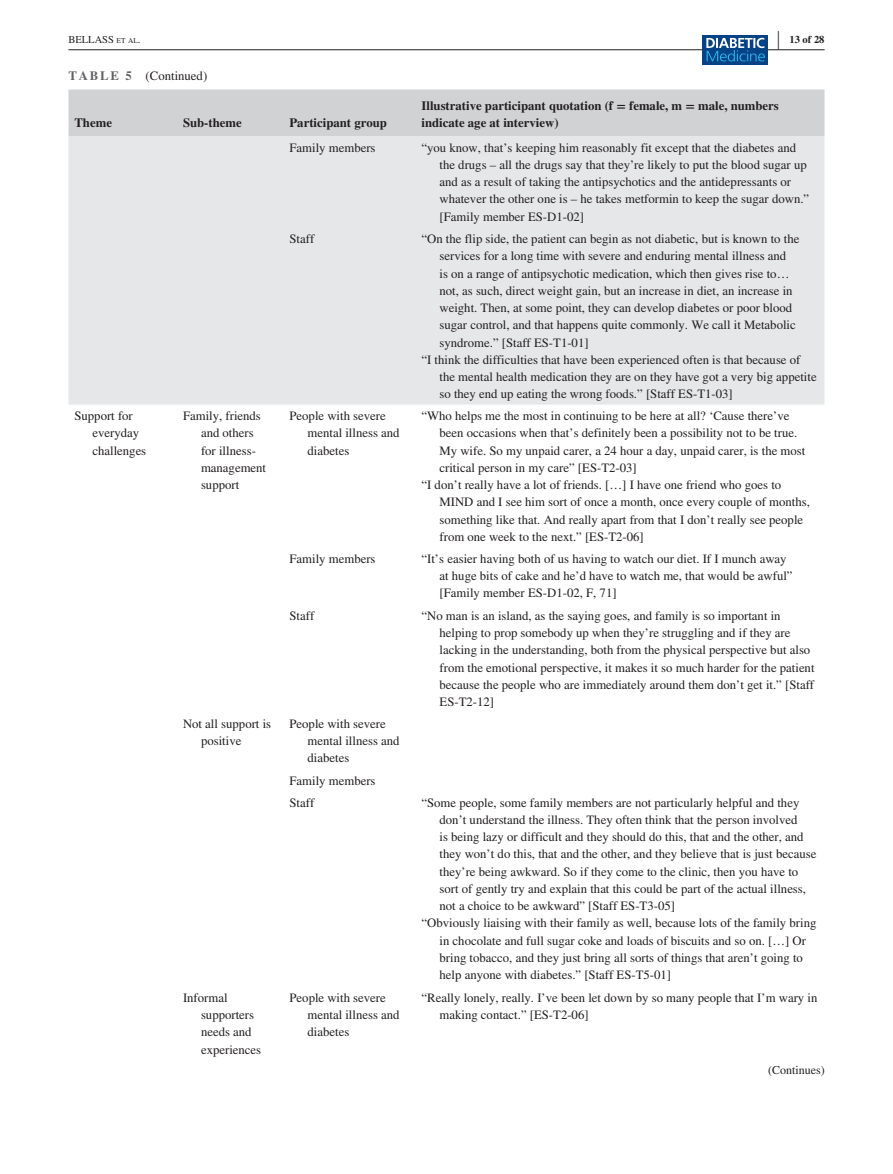
<style>
.page{position:relative;width:893px;height:1174px;background:#fff}
.page>*{position:absolute;margin:0;border:0;box-sizing:border-box;transform-origin:0 0}
.t1{font:700 25.95px "STIX";color:#231f20;scale:.36 1}
.t2{font:12.75px/17.2px "STIX";color:#231f20}
.t3{font:700 12.75px/17.2px "STIX";color:#231f20}
.t4{font:12px "STIX";color:#231f20}
.t5{font:10.5px "STIX";color:#231f20}
.t6{font:700 10.5px "STIX";color:#231f20}
.s1{font-size:7.35px}
.s2{font-weight:700;color:#636366}
</style>
<div class="page">
<hr style="left:68px;top:49px;width:756px;height:1px;background:#231f20">
<div style="left:702px;top:35px;width:66px;height:30px;background:#054286"></div>
<svg style="left:706px;top:38px;width:59px;height:23px"></svg>
<div style="left:68px;top:89px;width:756px;height:47px;background:#d1d2d4"></div>
<div style="left:68px;top:136px;width:756px;height:268px;background:#e6e7e9"></div>
<h1 class="t1" style="left:778px;top:24px;width:7px">|</h1>
<p class="t5" style="left:68px;top:32px;width:74px">BELLASS <span class="s1">et al</span> .</p>
<p class="t6" style="left:789px;top:33px;width:36px">13 of 28</p>
<p class="t2" style="left:68px;top:68px;width:140px"><span class="s2">TABLE 5</span> (Continued)</p>
<p class="t3" style="left:74px;top:114px;width:39px">Theme</p>
<p class="t3" style="left:183px;top:114px;width:60px">Sub-theme</p>
<p class="t3" style="left:289px;top:114px;width:99px">Participant group</p>
<p class="t3" style="left:421px;top:96px;width:359px">Illustrative participant quotation (f = female, m = male, numbers indicate age at interview)</p>
<p class="t2" style="left:289px;top:139px;width:88px">Family members</p>
<p class="t2" style="left:440px;top:139px;width:371px;text-indent:-18px">“you know, that’s keeping him reasonably fit except that the diabetes and the drugs – all the drugs say that they’re likely to put the blood sugar up and as a result of taking the antipsychotics and the antidepressants or whatever the other one is – he takes metformin to keep the sugar down.” [Family member ES-D1-02]</p>
<p class="t2" style="left:289px;top:231px;width:26px">Staff</p>
<p class="t2" style="left:421px;top:231px;width:379px">“On the flip side, the patient can begin as not diabetic, but is known to the</p>
<p class="t2" style="left:440px;top:248px;width:348px">services for a long time with severe and enduring mental illness and</p>
<p class="t2" style="left:440px;top:265px;width:351px">is on a range of antipsychotic medication, which then gives rise to…</p>
<p class="t2" style="left:440px;top:283px;width:355px">not, as such, direct weight gain, but an increase in diet, an increase in</p>
<p class="t2" style="left:440px;top:300px;width:354px">weight. Then, at some point, they can develop diabetes or poor blood</p>
<p class="t2" style="left:440px;top:317px;width:358px">sugar control, and that happens quite commonly. We call it Metabolic</p>
<p class="t2" style="left:440px;top:334px;width:151px">syndrome.” [Staff ES-T1-01]</p>
<p class="t2" style="left:421px;top:352px;width:380px">“I think the difficulties that have been experienced often is that because of</p>
<p class="t2" style="left:440px;top:369px;width:379px">the mental health medication they are on they have got a very big appetite</p>
<p class="t2" style="left:440px;top:386px;width:295px">so they end up eating the wrong foods.” [Staff ES-T1-03]</p>
<p class="t2" style="left:92px;top:408px;width:55px;text-indent:-18px">Support for everyday challenges</p>
<p class="t2" style="left:201px;top:408px;width:67px;text-indent:-18px">Family, friends and others for illness&shy;management support</p>
<p class="t2" style="left:308px;top:408px;width:94px;text-indent:-18px">People with severe mental illness and diabetes</p>
<p class="t2" style="left:421px;top:408px;width:369px">“Who helps me the most in continuing to be here at all? ‘Cause there’ve</p>
<p class="t2" style="left:440px;top:425px;width:359px">been occasions when that’s definitely been a possibility not to be true.</p>
<p class="t2" style="left:440px;top:442px;width:367px">My wife. So my unpaid carer, a 24 hour a day, unpaid carer, is the most</p>
<p class="t2" style="left:440px;top:460px;width:199px">critical person in my care” [ES-T2-03]</p>
<p class="t2" style="left:421px;top:477px;width:361px">“I don’t really have a lot of friends. […] I have one friend who goes to</p>
<p class="t2" style="left:440px;top:494px;width:372px">MIND and I see him sort of once a month, once every couple of months,</p>
<p class="t2" style="left:440px;top:511px;width:365px">something like that. And really apart from that I don’t really see people</p>
<p class="t2" style="left:440px;top:529px;width:206px">from one week to the next.” [ES-T2-06]</p>
<p class="t2" style="left:289px;top:550px;width:88px">Family members</p>
<p class="t2" style="left:440px;top:550px;width:355px;text-indent:-18px">“It’s easier having both of us having to watch our diet. If I munch away at huge bits of cake and he’d have to watch me, that would be awful” [Family member ES-D1-02, F, 71]</p>
<p class="t2" style="left:289px;top:607px;width:26px">Staff</p>
<p class="t2" style="left:440px;top:607px;width:377px;text-indent:-18px">“No man is an island, as the saying goes, and family is so important in helping to prop somebody up when they’re struggling and if they are lacking in the understanding, both from the physical perspective but also from the emotional perspective, it makes it so much harder for the patient because the people who are immediately around them don’t get it.” [Staff ES-T2-12]</p>
<p class="t2" style="left:201px;top:716px;width:72px;text-indent:-18px">Not all support is positive</p>
<p class="t2" style="left:308px;top:716px;width:94px;text-indent:-18px">People with severe mental illness and diabetes</p>
<p class="t2" style="left:289px;top:770px;width:88px;line-height:21.8px">Family members<br>Staff</p>
<p class="t2" style="left:421px;top:794px;width:379px">“Some people, some family members are not particularly helpful and they</p>
<p class="t2" style="left:440px;top:812px;width:360px">don’t understand the illness. They often think that the person involved</p>
<p class="t2" style="left:440px;top:829px;width:366px">is being lazy or difficult and they should do this, that and the other, and</p>
<p class="t2" style="left:440px;top:846px;width:378px">they won’t do this, that and the other, and they believe that is just because</p>
<p class="t2" style="left:440px;top:863px;width:360px">they’re being awkward. So if they come to the clinic, then you have to</p>
<p class="t2" style="left:440px;top:881px;width:368px">sort of gently try and explain that this could be part of the actual illness,</p>
<p class="t2" style="left:440px;top:898px;width:237px">not a choice to be awkward” [Staff ES-T3-05]</p>
<p class="t2" style="left:421px;top:915px;width:396px">“Obviously liaising with their family as well, because lots of the family bring</p>
<p class="t2" style="left:440px;top:932px;width:368px">in chocolate and full sugar coke and loads of biscuits and so on. […] Or</p>
<p class="t2" style="left:440px;top:950px;width:365px">bring tobacco, and they just bring all sorts of things that aren’t going to</p>
<p class="t2" style="left:440px;top:967px;width:233px">help anyone with diabetes.” [Staff ES-T5-01]</p>
<p class="t2" style="left:201px;top:989px;width:62px;text-indent:-18px">Informal supporters needs and experiences</p>
<p class="t2" style="left:308px;top:989px;width:94px;text-indent:-18px">People with severe mental illness and diabetes</p>
<p class="t2" style="left:440px;top:989px;width:379px;text-indent:-18px">“Really lonely, really. I’ve been let down by so many people that I’m wary in making contact.” [ES-T2-06]</p>
<p class="t4" style="left:768px;top:1061px;width:58px">(Continues)</p>
</div>
